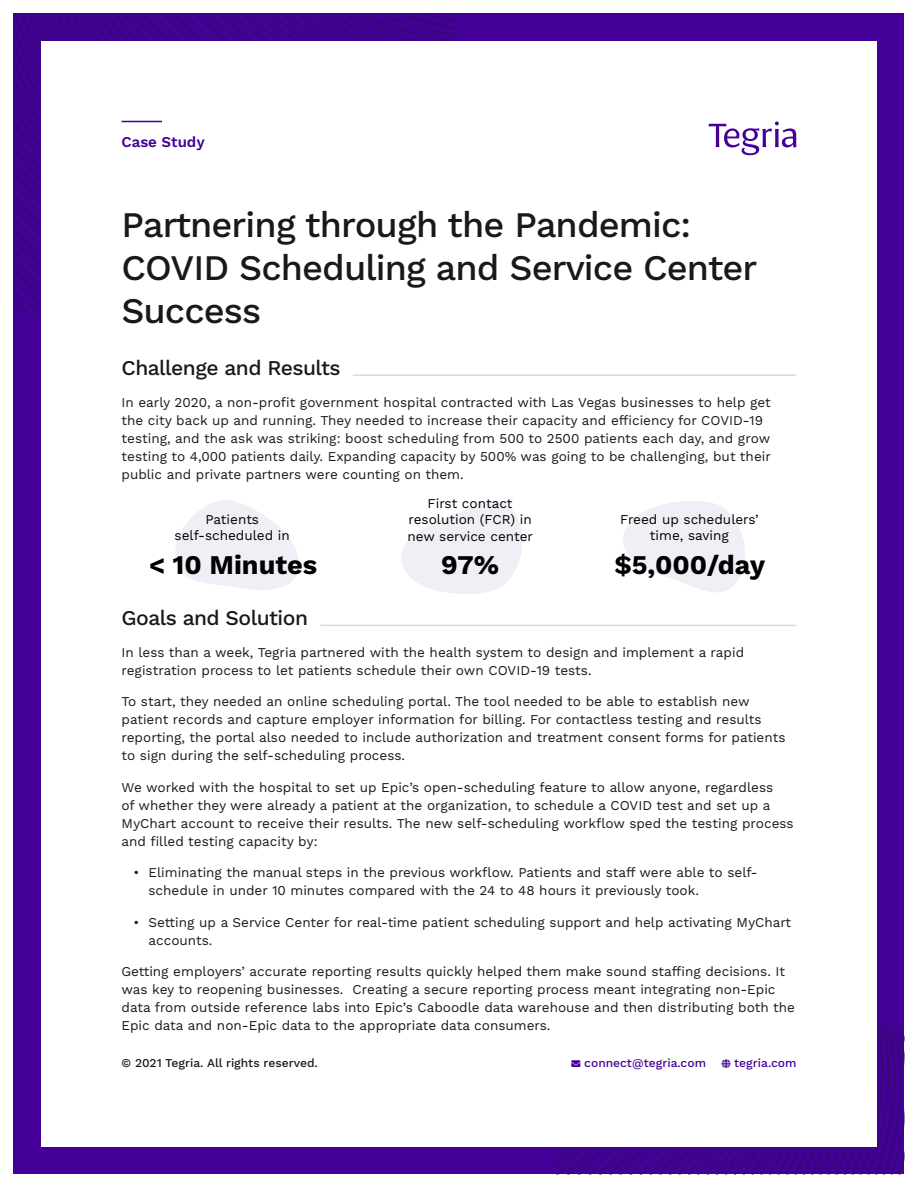
<style>
.page{position:relative;width:918px;height:1188px;background:#fff}
.page>*{position:absolute;margin:0;border:0;box-sizing:border-box;transform-origin:0 0}
.t1{font:500 36px/43.2px "Work Sans";letter-spacing:-.025em;color:#19191b}
.t2{font:700 27px "Work Sans";color:#000}
.t3{font:500 21px "Work Sans";letter-spacing:-.025em;color:#19191b}
.t4{font:600 15px "Work Sans";color:#409}
.t5{font:13.5px/18px "Work Sans";color:#19191b}
.t6{font:13.5px/16.2px "Work Sans";color:#000;text-align:center}
.t7{font:500 12px "Work Sans";color:#19191b}
.t8{font:500 12px "Work Sans";color:#409}
</style>
<div class="page">
<div style="left:14px;top:14px;width:890px;height:1160px;background:#409"></div>
<svg style="left:14px;top:14px;width:444px;height:309px"></svg>
<svg style="left:554px;top:1023px;width:350px;height:151px"></svg>
<div style="left:41px;top:41px;width:836px;height:1106px;background:#fff"></div>
<hr style="left:122px;top:121px;width:40px;height:1px;background:#409">
<hr style="left:353px;top:374px;width:444px;height:2px;background:#d9d9d6">
<hr style="left:320px;top:625px;width:477px;height:1px;background:#d9d9d6">
<svg style="left:709px;top:121px;width:87px;height:34px"></svg>
<svg style="left:175px;top:500px;width:124px;height:90px"></svg>
<svg style="left:401px;top:501px;width:122px;height:93px"></svg>
<svg style="left:623px;top:501px;width:122px;height:91px"></svg>
<p class="t4" style="left:122px;top:134px;width:85px">Case Study</p>
<p class="t1" style="left:122px;top:204px;width:637px">Partnering through the Pandemic:<br>COVID Scheduling and Service Center<br>Success</p>
<p class="t3" style="left:122px;top:356px;width:221px">Challenge and Results</p>
<p class="t5" style="left:122px;top:394px;width:651px">In early 2020, a non-profit government hospital contracted with Las Vegas businesses to help get the city back up and running. They needed to increase their capacity and efficiency for COVID-19 testing, and the ask was striking: boost scheduling from 500 to 2500 patients each day, and grow testing to 4,000 patients daily. Expanding capacity by 500% was going to be challenging, but their public and private partners were counting on them.</p>
<p class="t6" style="left:407px;top:496px;width:127px">First contact resolution (FCR) in new service center</p>
<p class="t6" style="left:175px;top:512px;width:117px">Patients self-scheduled in</p>
<p class="t6" style="left:620px;top:512px;width:140px">Freed up schedulers’ time, saving</p>
<p class="t2" style="left:149px;top:549px;width:170px">&lt; 10 Minutes</p>
<p class="t2" style="left:441px;top:549px;width:59px">97%</p>
<p class="t2" style="left:615px;top:549px;width:152px">$5,000/day</p>
<p class="t3" style="left:122px;top:606px;width:188px">Goals and Solution</p>
<p class="t5" style="left:122px;top:644px;width:624px">In less than a week, Tegria partnered with the health system to design and implement a rapid registration process to let patients schedule their own COVID-19 tests.</p>
<p class="t5" style="left:122px;top:693px;width:666px">To start, they needed an online scheduling portal. The tool needed to be able to establish new patient records and capture employer information for billing. For contactless testing and results reporting, the portal also needed to include authorization and treatment consent forms for patients to sign during the self-scheduling process.</p>
<p class="t5" style="left:122px;top:779px;width:674px">We worked with the hospital to set up Epic’s open-scheduling feature to allow anyone, regardless<br>of whether they were already a patient at the organization, to schedule a COVID test and set up a MyChart account to receive their results. The new self-scheduling workflow sped the testing process and filled testing capacity by:</p>
<p class="t5" style="left:148px;top:864px;width:611px;text-indent:-15px">• Eliminating the manual steps in the previous workflow. Patients and staff were able to self&shy;schedule in under 10 minutes compared with the 24 to 48 hours it previously took.</p>
<p class="t5" style="left:148px;top:914px;width:644px;text-indent:-15px">• Setting up a Service Center for real-time patient scheduling support and help activating MyChart accounts.</p>
<p class="t5" style="left:122px;top:963px;width:675px">Getting employers’ accurate reporting results quickly helped them make sound staffing decisions. It was key to reopening businesses. Creating a secure reporting process meant integrating non-Epic data from outside reference labs into Epic’s Caboodle data warehouse and then distributing both the Epic data and non-Epic data to the appropriate data consumers.</p>
<p class="t7" style="left:122px;top:1055px;width:198px">© 2021 Tegria. All rights reserved.</p>
<p class="t8" style="left:571px;top:1055px;width:136px">→ connect@tegria.com</p>
<p class="t8" style="left:734px;top:1055px;width:64px">tegria.com</p>
</div>
